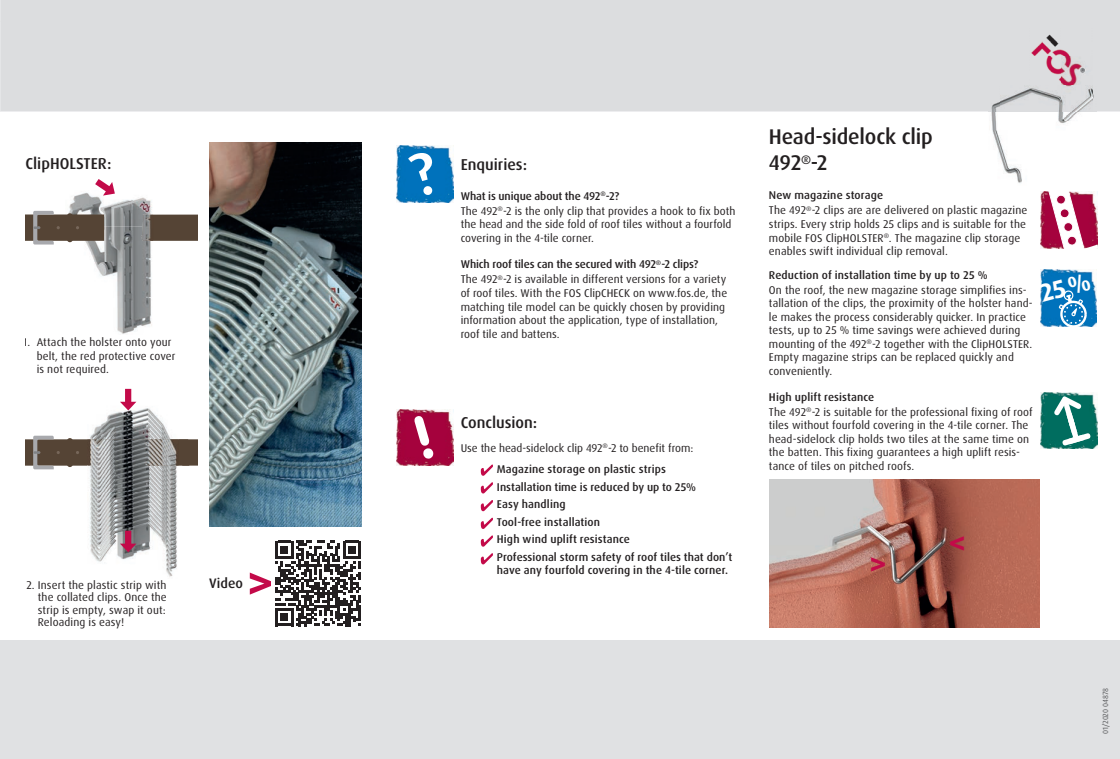
<style>
.page{position:relative;width:1120px;height:759px;background:#fff}
.page>*{position:absolute;margin:0;border:0;box-sizing:border-box;transform-origin:0 0}
.t1{font:700 50px "Dax OT";color:#c30a49}
.t2{font:700 32.5px "Dax OT";color:#c30a49}
.t3{font:500 21.25px/25.5px "Dax OT";letter-spacing:-.01em;color:#231f20}
.t4{font:500 15.75px "Dax OT";color:#231f20}
.t5{font:500 13.75px "Dax OT";color:#231f20}
.t6{font:11.25px/13.5px "Dax OT";letter-spacing:.01em;color:#231f20}
.t7{font:500 11.25px/17.5px "Dax OT";letter-spacing:.01em;color:#231f20}
.t8{font:7.5px "Dax OT";color:#57585a}
.s1{font-weight:500}
</style>
<div class="page">
<div style="left:0;top:640px;width:1120px;height:118px;background:#e0e1e3"></div>
<img style="left:769px;top:479px;width:270px;height:147px">
<div style="left:1px;top:0;width:1119px;height:111px;background:#dcdddf"></div>
<img style="left:397px;top:145px;width:56px;height:57px">
<svg style="left:408px;top:151px;width:25px;height:44px"></svg>
<svg style="left:1040px;top:191px;width:57px;height:57px"></svg>
<img style="left:989px;top:86px;width:107px;height:97px">
<img style="left:1041px;top:392px;width:56px;height:56px">
<svg style="left:1054px;top:396px;width:36px;height:49px"></svg>
<img style="left:1040px;top:269px;width:57px;height:57px">
<svg style="left:481px;top:464px;width:12px;height:11px"></svg>
<svg style="left:481px;top:482px;width:12px;height:11px"></svg>
<svg style="left:481px;top:500px;width:12px;height:11px"></svg>
<svg style="left:481px;top:517px;width:12px;height:11px"></svg>
<svg style="left:481px;top:535px;width:12px;height:11px"></svg>
<svg style="left:481px;top:553px;width:12px;height:11px"></svg>
<img style="left:397px;top:409px;width:56px;height:57px">
<svg style="left:414px;top:415px;width:19px;height:43px"></svg>
<img style="left:1000px;top:28px;width:92px;height:58px">
<img style="left:1000px;top:111px;width:92px;height:9px">
<img style="left:67px;top:192px;width:85px;height:142px">
<div style="left:11px;top:214px;width:93px;height:27px;background:#554435"></div>
<svg style="left:33px;top:211px;width:27px;height:33px"></svg>
<div style="left:67px;top:213px;width:6px;height:29px;background:#554435;border-radius:3px"></div>
<svg style="left:141px;top:214px;width:57px;height:27px;background:#615347"></svg>
<img style="left:92px;top:408px;width:56px;height:27px">
<img style="left:148px;top:408px;width:29px;height:169px">
<img style="left:90px;top:469px;width:58px;height:93px">
<svg style="left:120px;top:530px;width:16px;height:22px"></svg>
<svg style="left:120px;top:388px;width:16px;height:22px"></svg>
<svg style="left:95px;top:179px;width:20px;height:16px"></svg>
<svg style="left:25px;top:435px;width:173px;height:34px;background:#817b76"></svg>
<svg style="left:275px;top:540px;width:86px;height:86px"></svg>
<img style="left:209px;top:143px;width:152px;height:383px">
<div style="left:5px;top:198px;width:20px;height:334px;background:#fff"></div>
<svg style="left:1040px;top:272px;width:51px;height:55px;background:#2485c3"></svg>
<h3 class="t4" style="left:26px;top:154px;width:88px">ClipHOLSTER:</h3>
<p class="t6" style="left:37px;top:335px;width:140px;text-indent:-14px">1. Attach the holster onto your belt, the red protective cover is not required.</p>
<p class="t6" style="left:38px;top:578px;width:131px;line-height:12.5px;text-align:justify;text-indent:-11px">2. Insert the plastic strip with the collated clips. Once the strip is empty, swap it out:<br>Reloading is easy!</p>
<p class="t5" style="left:209px;top:574px;width:35px">Video</p>
<h1 class="t1" style="left:247px;top:550px;width:28px">&gt;</h1>
<h3 class="t4" style="left:461px;top:154px;width:68px">Enquiries:</h3>
<p class="t6" style="left:461px;top:188px;width:276px;line-height:15px"><span class="s1">What is unique about the 492</span><sup>®</sup><span class="s1">-2?<br></span>The 492<sup>®</sup>-2 is the only clip that provides a hook to fix both</p>
<p class="t6" style="left:461px;top:218px;width:272px">the head and the side fold of roof tiles without a fourfold covering in the 4-tile corner.</p>
<p class="t6" style="left:461px;top:257px;width:267px;line-height:15px"><span class="s1">Which roof tiles can the secured with 492</span><sup>®</sup><span class="s1">-2 clips?<br></span>The 492<sup>®</sup>-2 is available in different versions for a variety</p>
<p class="t6" style="left:461px;top:286px;width:268px">of roof tiles. With the FOS ClipCHECK on www.fos.de, the matching tile model can be quickly chosen by providing information about the application, type of installation, roof tile and battens.</p>
<h3 class="t3" style="left:769px;top:124px;width:165px">Head-sidelock clip<br>492<sup>®</sup>-2</h3>
<p class="t6" style="left:769px;top:188px;width:260px;line-height:15px"><span class="s1">New magazine storage<br></span>The 492<sup>®</sup>-2 clips are are delivered on plastic magazine</p>
<p class="t6" style="left:769px;top:217px;width:259px">strips. Every strip holds 25 clips and is suitable for the mobile FOS ClipHOLSTER<sup>®</sup>. The magazine clip storage enables swift individual clip removal.</p>
<p class="t7" style="left:769px;top:266px;width:220px">Reduction of installation time by up to 25 %</p>
<p class="t6" style="left:769px;top:283px;width:265px">On the roof, the new magazine storage simplifies ins&shy;tallation of the clips, the proximity of the holster hand&shy;le makes the process considerably quicker. In practice tests, up to 25 % time savings were achieved during mounting of the 492<sup>®</sup>-2 together with the ClipHOLSTER.<br>Empty magazine strips can be replaced quickly and conveniently.</p>
<p class="t6" style="left:769px;top:389px;width:265px;line-height:15px"><span class="s1">High uplift resistance<br></span>The 492<sup>®</sup>-2 is suitable for the professional fixing of roof</p>
<p class="t6" style="left:769px;top:418px;width:262px">tiles without fourfold covering in the 4-tile corner. The head-sidelock clip holds two tiles at the same time on the batten. This fixing guarantees a high uplift resis&shy;tance of tiles on pitched roofs.</p>
<h3 class="t4" style="left:461px;top:413px;width:78px">Conclusion:</h3>
<p class="t6" style="left:497px;top:437px;width:198px;line-height:21.2px;text-indent:-36px">Use the head-sidelock clip 492<sup>®</sup>-2 to benefit from:<br><span class="s1">Magazine storage on plastic strips</span></p>
<p class="t7" style="left:497px;top:478px;width:237px">Installation time is reduced by up to 25%<br>Easy handling<br>Tool-free installation<br>High wind uplift resistance<br>Professional storm safety of roof tiles that don’t</p>
<p class="t7" style="left:497px;top:561px;width:233px">have any fourfold covering in the 4-tile corner.</p>
<h2 class="t2" style="left:869px;top:543px;width:19px">&gt;</h2>
<h2 class="t2" style="left:948px;top:521px;width:19px">&lt;</h2>
<p class="t8" style="left:1101px;top:734px;width:48px;rotate:-90deg">01/2020 04878</p>
</div>
